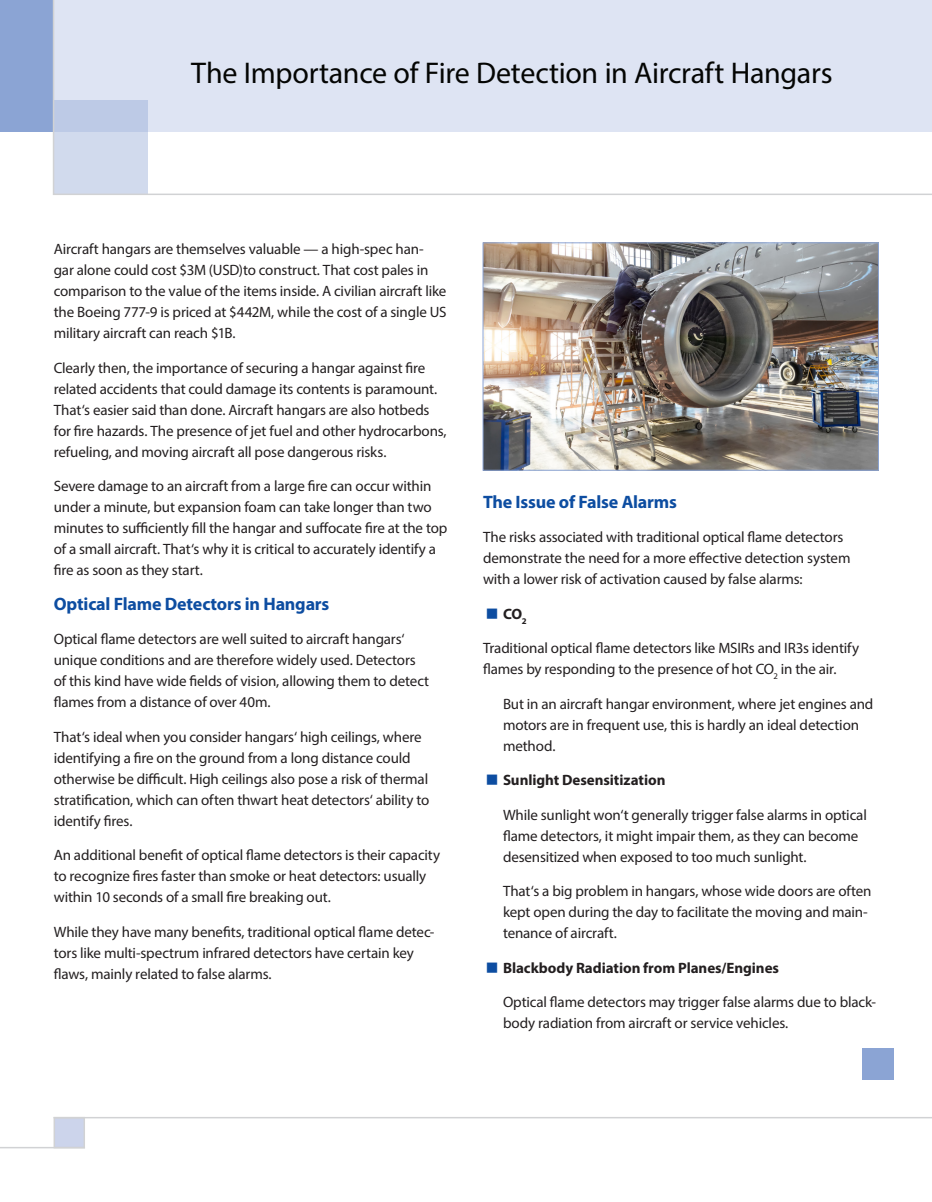
<style>
.page{position:relative;width:932px;height:1202px;background:#fff}
.page>*{position:absolute;margin:0;border:0;box-sizing:border-box;transform-origin:0 0}
.t1{font:30px "Myriad Pro";letter-spacing:-.01em;color:#040503}
.t2{font:700 18px "Myriad Pro";letter-spacing:-.01em;color:#0d4da1}
.t3{font:15px/21px "Myriad Pro";letter-spacing:-.01em;color:#231f20}
.t4{font:700 15px "Myriad Pro";letter-spacing:-.005em;color:#231f20}
</style>
<div class="page">
<div style="left:54px;top:1116px;width:31px;height:32px;background:#ccd4eb;border:2px solid #d1d2d4"></div>
<hr style="left:54px;top:1116px;width:878px;height:2px;background:#d1d2d4">
<hr style="left:0;top:1146px;width:85px;height:2px;background:#d1d2d4">
<div style="left:0;top:0;width:53px;height:132px;background:#8ba4d4"></div>
<svg style="left:52px;top:0;width:880px;height:195px"></svg>
<img style="left:484px;top:244px;width:392px;height:224px">
<div style="left:482px;top:242px;width:396px;height:228px;border:1px solid #8ba4d4"></div>
<div style="left:862px;top:1048px;width:32px;height:31px;background:#8ba4d4"></div>
<p class="t1" style="left:191px;top:55px;width:643px">The Importance of Fire Detection in Aircraft Hangars</p>
<p class="t3" style="left:54px;top:238px;width:394px">Aircraft hangars are themselves valuable — a high-spec han&shy;gar alone could cost $3M (USD)to construct. That cost pales in comparison to the value of the items inside. A civilian aircraft like the Boeing 777-9 is priced at $442M, while the cost of a single US military aircraft can reach $1B.</p>
<p class="t3" style="left:54px;top:357px;width:394px">Clearly then, the importance of securing a hangar against fire related accidents that could damage its contents is paramount.<br>That‘s easier said than done. Aircraft hangars are also hotbeds for fire hazards. The presence of jet fuel and other hydrocarbons, refueling, and moving aircraft all pose dangerous risks.</p>
<p class="t3" style="left:54px;top:475px;width:395px">Severe damage to an aircraft from a large fire can occur within under a minute, but expansion foam can take longer than two minutes to sufficiently fill the hangar and suffocate fire at the top of a small aircraft. That‘s why it is critical to accurately identify a fire as soon as they start.</p>
<p class="t2" style="left:54px;top:592px;width:277px">Optical Flame Detectors in Hangars</p>
<p class="t3" style="left:54px;top:628px;width:377px">Optical flame detectors are well suited to aircraft hangars‘ unique conditions and are therefore widely used. Detectors of this kind have wide fields of vision, allowing them to detect flames from a distance of over 40m.</p>
<p class="t3" style="left:54px;top:726px;width:377px">That‘s ideal when you consider hangars‘ high ceilings, where identifying a fire on the ground from a long distance could otherwise be difficult. High ceilings also pose a risk of thermal stratification, which can often thwart heat detectors‘ ability to identify fires.</p>
<p class="t3" style="left:54px;top:844px;width:388px">An additional benefit of optical flame detectors is their capacity to recognize fires faster than smoke or heat detectors: usually within 10 seconds of a small fire breaking out.</p>
<p class="t3" style="left:54px;top:921px;width:382px">While they have many benefits, traditional optical flame detec&shy;tors like multi-spectrum infrared detectors have certain key flaws, mainly related to false alarms.</p>
<p class="t2" style="left:483px;top:490px;width:195px">The Issue of False Alarms</p>
<p class="t3" style="left:483px;top:526px;width:369px">The risks associated with traditional optical flame detectors demonstrate the need for a more effective detection system with a lower risk of activation caused by false alarms:</p>
<p class="t4" style="left:503px;top:603px;width:25px">CO<sub>2</sub></p>
<p class="t3" style="left:483px;top:637px;width:377px">Traditional optical flame detectors like MSIRs and IR3s identify flames by responding to the presence of hot CO<sub>2</sub> in the air.</p>
<p class="t3" style="left:503px;top:693px;width:372px">But in an aircraft hangar environment, where jet engines and motors are in frequent use, this is hardly an ideal detection method.</p>
<p class="t4" style="left:503px;top:770px;width:164px">Sunlight Desensitization</p>
<p class="t3" style="left:503px;top:804px;width:365px">While sunlight won‘t generally trigger false alarms in optical flame detectors, it might impair them, as they can become desensitized when exposed to too much sunlight.</p>
<p class="t3" style="left:503px;top:880px;width:370px">That‘s a big problem in hangars, whose wide doors are often kept open during the day to facilitate the moving and main&shy;tenance of aircraft.</p>
<p class="t4" style="left:503px;top:957px;width:277px">Blackbody Radiation from Planes/Engines</p>
<p class="t3" style="left:503px;top:991px;width:375px">Optical flame detectors may trigger false alarms due to black&shy;body radiation from aircraft or service vehicles.</p>
</div>
